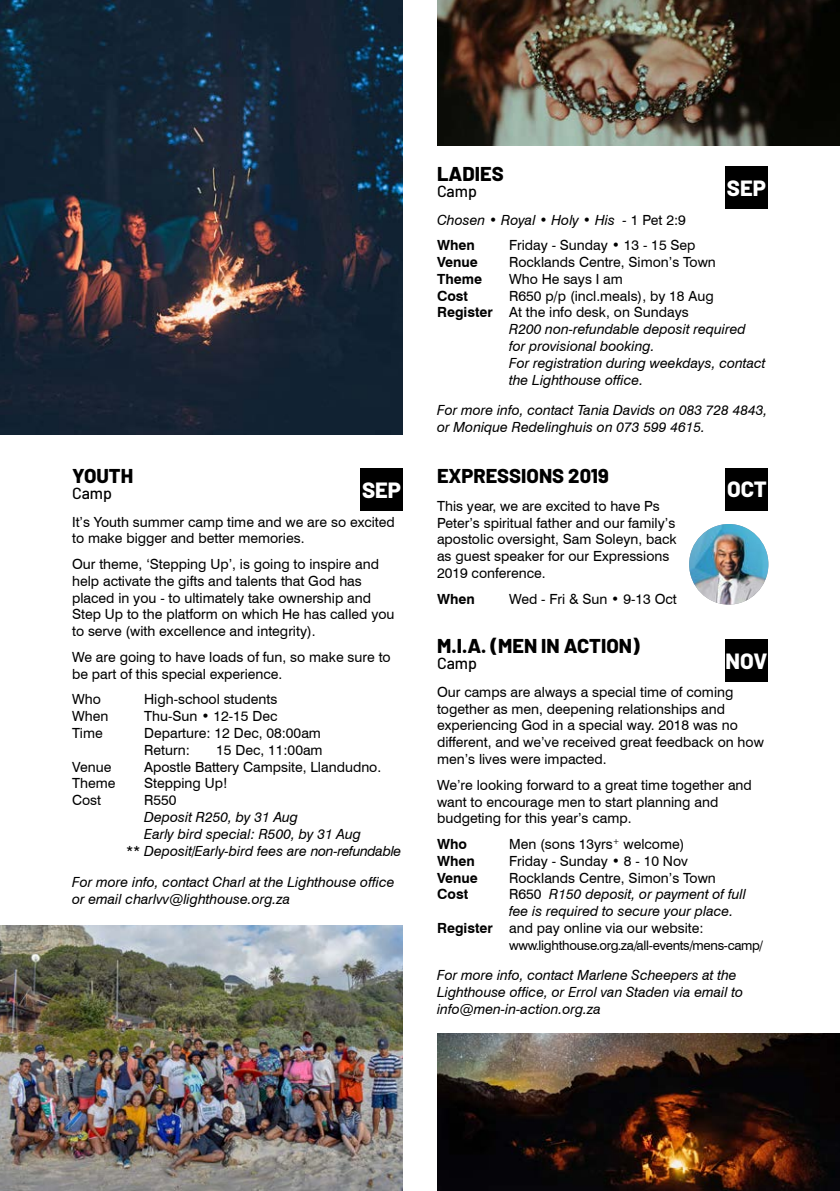
<style>
.page{position:relative;width:840px;height:1191px;background:#fff}
.page>*{position:absolute;margin:0;border:0;box-sizing:border-box;transform-origin:0 0}
.t1{font:800 22px "Barlow";color:#fff}
.t2{font:800 20px "Barlow";color:#000}
.t3{font:500 16px "Barlow";color:#000}
.t4{font:14px/16.8px "Swiss 721 BT";color:#000}
.t5{font:italic 14px/16.8px "Swiss 721 BT";color:#000}
.t6{font:700 14px "Swiss 721 BT";color:#000}
.t7{font:13.2px "Swiss 721 BT";letter-spacing:-.02em;color:#000}
.s1{font-style:normal}
.s2{font-weight:700;font-style:normal}
.s3{font-weight:700}
</style>
<div class="page">
<img style="left:689px;top:524px;width:79px;height:80px">
<div style="left:724px;top:638px;width:43px;height:43px;background:#000"></div>
<div style="left:724px;top:166px;width:43px;height:43px;background:#000"></div>
<div style="left:360px;top:468px;width:43px;height:43px;background:#000"></div>
<img style="left:0;top:0;width:403px;height:434px">
<img style="left:0;top:925px;width:403px;height:266px">
<img style="left:437px;top:0;width:402px;height:145px">
<img style="left:437px;top:1033px;width:402px;height:158px">
<div style="left:725px;top:468px;width:43px;height:43px;background:#000"></div>
<h2 class="t2" style="left:72px;top:460px;width:62px">YOUTH</h2>
<p class="t3" style="left:72px;top:481px;width:42px">Camp</p>
<h1 class="t1" style="left:362px;top:474px;width:41px">SEP</h1>
<p class="t4" style="left:72px;top:513px;width:324px">It’s Youth summer camp time and we are so excited to make bigger and better memories.</p>
<p class="t4" style="left:72px;top:555px;width:324px">Our theme, ‘Stepping Up’, is going to inspire and help activate the gifts and talents that God has placed in you - to ultimately take ownership and Step Up to the platform on which He has called you to serve (with excellence and integrity).</p>
<p class="t4" style="left:72px;top:648px;width:320px">We are going to have loads of fun, so make sure to be part of this special experience.</p>
<p class="t4" style="left:72px;top:691px;width:30px">Who</p>
<p class="t4" style="left:144px;top:691px;width:135px">High-school students</p>
<p class="t4" style="left:72px;top:707px;width:38px">When</p>
<p class="t4" style="left:144px;top:707px;width:135px">Thu-Sun • 12-15 Dec</p>
<p class="t4" style="left:72px;top:724px;width:32px">Time</p>
<p class="t4" style="left:144px;top:724px;width:178px">Departure: 12 Dec, 08:00am<br>Return:</p>
<p class="t4" style="left:216px;top:741px;width:108px">15 Dec, 11:00am</p>
<p class="t4" style="left:72px;top:758px;width:41px">Venue</p>
<p class="t4" style="left:144px;top:758px;width:238px">Apostle Battery Campsite, Llandudno.</p>
<p class="t4" style="left:72px;top:775px;width:45px">Theme</p>
<p class="t4" style="left:144px;top:775px;width:85px">Stepping Up!</p>
<p class="t4" style="left:72px;top:791px;width:30px">Cost</p>
<p class="t4" style="left:144px;top:791px;width:34px">R550</p>
<p class="t5" style="left:144px;top:808px;width:155px">Deposit R250, by 31 Aug</p>
<p class="t5" style="left:144px;top:825px;width:218px">Early bird special: R500, by 31 Aug</p>
<p class="t5" style="left:126px;top:842px;width:277px">** Deposit/Early-bird fees are non-refundable</p>
<p class="t5" style="left:72px;top:873px;width:324px">For more info, contact Charl at the Lighthouse office or email charlvv@lighthouse.org.za</p>
<h2 class="t2" style="left:437px;top:159px;width:68px">LADIES</h2>
<p class="t3" style="left:437px;top:179px;width:42px">Camp</p>
<p class="t5" style="left:437px;top:207px;width:250px;line-height:25.6px">Chosen • Royal • Holy • His - <span class="s1">1 Pet 2:9<br></span><span class="s2">When</span></p>
<p class="t4" style="left:509px;top:237px;width:188px">Friday - Sunday • 13 - 15 Sep</p>
<h1 class="t1" style="left:726px;top:172px;width:41px">SEP</h1>
<p class="t6" style="left:437px;top:253px;width:42px">Venue</p>
<p class="t4" style="left:509px;top:253px;width:208px">Rocklands Centre, Simon’s Town</p>
<p class="t6" style="left:437px;top:270px;width:46px">Theme</p>
<p class="t4" style="left:509px;top:270px;width:115px">Who He says I am</p>
<p class="t6" style="left:437px;top:287px;width:33px">Cost</p>
<p class="t4" style="left:509px;top:287px;width:206px">R650 p/p (incl.meals), by 18 Aug</p>
<p class="t4" style="left:437px;top:304px;width:253px"><span class="s3">Register</span> At the info desk, on Sundays</p>
<p class="t5" style="left:509px;top:321px;width:238px">R200 non-refundable deposit required</p>
<p class="t5" style="left:509px;top:337px;width:147px">for provisional booking.</p>
<p class="t5" style="left:509px;top:354px;width:258px">For registration during weekdays, contact</p>
<p class="t5" style="left:509px;top:371px;width:135px">the Lighthouse office.</p>
<p class="t5" style="left:437px;top:402px;width:332px">For more info, contact Tania Davids on 083 728 4843, or Monique Redelinghuis on 073 599 4615.</p>
<h2 class="t2" style="left:437px;top:460px;width:173px">EXPRESSIONS 2019</h2>
<p class="t4" style="left:437px;top:497px;width:241px">This year, we are excited to have Ps Peter’s spiritual father and our family’s apostolic oversight, Sam Soleyn, back as guest speaker for our Expressions 2019 conference.</p>
<p class="t6" style="left:437px;top:590px;width:39px">When</p>
<p class="t4" style="left:509px;top:590px;width:169px">Wed - Fri &amp; Sun • 9-13 Oct</p>
<h1 class="t1" style="left:726px;top:472px;width:41px">OCT</h1>
<h2 class="t2" style="left:437px;top:631px;width:204px">M.I.A. (MEN IN ACTION)</h2>
<p class="t3" style="left:437px;top:651px;width:42px">Camp</p>
<p class="t4" style="left:437px;top:683px;width:328px">Our camps are always a special time of coming together as men, deepening relationships and experiencing God in a special way. 2018 was no different, and we’ve received great feedback on how men’s lives were impacted.</p>
<p class="t4" style="left:437px;top:776px;width:316px">We’re looking forward to a great time together and want to encourage men to start planning and budgeting for this year’s camp.</p>
<p class="t6" style="left:437px;top:835px;width:32px">Who</p>
<p class="t4" style="left:509px;top:835px;width:177px">Men (sons 13yrs<sup>+</sup> welcome)</p>
<p class="t6" style="left:437px;top:852px;width:39px">When</p>
<p class="t4" style="left:509px;top:852px;width:180px">Friday - Sunday • 8 - 10 Nov</p>
<p class="t6" style="left:437px;top:869px;width:42px">Venue</p>
<p class="t4" style="left:509px;top:869px;width:208px">Rocklands Centre, Simon’s Town</p>
<p class="t6" style="left:437px;top:886px;width:33px">Cost</p>
<p class="t5" style="left:509px;top:886px;width:238px"><span class="s1">R650</span> R150 deposit, or payment of full</p>
<p class="t5" style="left:509px;top:902px;width:225px">fee is required to secure your place.</p>
<p class="t4" style="left:437px;top:919px;width:268px"><span class="s3">Register</span> and pay online via our website:</p>
<p class="t7" style="left:509px;top:937px;width:255px">www.lighthouse.org.za/all-events/mens-camp/</p>
<p class="t5" style="left:437px;top:966px;width:307px">For more info, contact Marlene Scheepers at the<br>Lighthouse office, or Errol van Staden via email to info@men-in-action.org.za</p>
<h1 class="t1" style="left:725px;top:644px;width:43px">NOV</h1>
</div>
